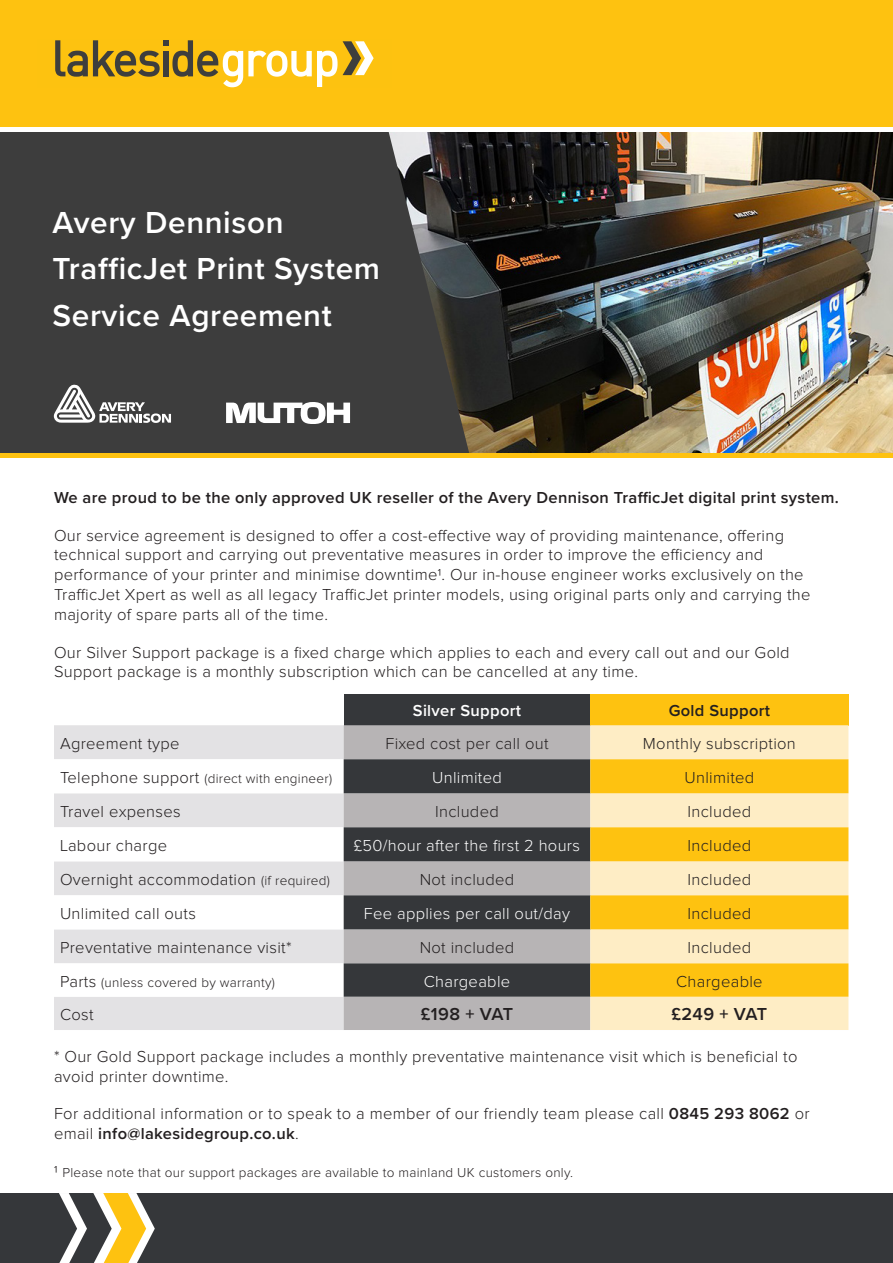
<style>
.page{position:relative;width:893px;height:1263px;background:#fff}
.page>*{position:absolute;margin:0;border:0;box-sizing:border-box;transform-origin:0 0}
.t1{font:600 31.5px "Proxima Nova";letter-spacing:.02em;color:#fff}
.t2{font:600 18px "Proxima Nova";letter-spacing:-.005em;color:#231f20}
.t3{font:300 16.5px/19.8px "Proxima Nova";letter-spacing:.02em;color:#231f20}
.t4{font:600 16.5px "Proxima Nova";letter-spacing:.02em;color:#231f20}
.t5{font:300 16.5px "Proxima Nova";letter-spacing:.02em;color:#fff}
.t6{font:600 16.5px "Proxima Nova";letter-spacing:.02em;color:#fff}
.t7{font:300 13.5px "Proxima Nova";letter-spacing:.02em;color:#231f20}
.s1{font-size:16.5px}
.s2{font-size:13.5px}
.s3{font-weight:600}
</style>
<div class="page">
<img style="left:469px;top:132px;width:424px;height:322px">
<svg style="left:0;top:132px;width:469px;height:322px;background:#3f3e3e"></svg>
<div style="left:0;top:0;width:893px;height:128px;background:#fec210"></div>
<svg style="left:55px;top:40px;width:319px;height:47px"></svg>
<hr style="left:0;top:454px;width:893px;height:4px;background:#fec210">
<svg style="left:54px;top:384px;width:117px;height:39px"></svg>
<svg style="left:226px;top:402px;width:124px;height:21px"></svg>
<div style="left:344px;top:694px;width:246px;height:31px;background:#35373a"></div>
<div style="left:590px;top:694px;width:258px;height:31px;background:#fec210"></div>
<div style="left:54px;top:725px;width:290px;height:305px;background:#e3e2e4"></div>
<div style="left:344px;top:725px;width:246px;height:305px;background:#b7b4b5"></div>
<div style="left:590px;top:725px;width:258px;height:305px;background:#feedc5"></div>
<svg style="left:54px;top:759px;width:290px;height:238px"></svg>
<svg style="left:344px;top:759px;width:246px;height:238px;background:#6d6d6f"></svg>
<svg style="left:590px;top:759px;width:258px;height:238px;background:#fdd45e"></svg>
<div style="left:0;top:1193px;width:893px;height:70px;background:#35373a"></div>
<svg style="left:59px;top:1193px;width:96px;height:70px"></svg>
<p class="t1" style="left:53px;top:199px;width:233px">Avery Dennison</p>
<p class="t1" style="left:53px;top:245px;width:329px">TrafficJet Print System</p>
<p class="t1" style="left:53px;top:292px;width:281px">Service Agreement</p>
<p class="t4" style="left:54px;top:485px;width:786px">We are proud to be the only approved UK reseller of the Avery Dennison TrafficJet digital print system.</p>
<p class="t3" style="left:54px;top:526px;width:758px">Our service agreement is designed to offer a cost-effective way of providing maintenance, offering technical support and carrying out preventative measures in order to improve the efficiency and performance of your printer and minimise downtime1. Our in-house engineer works exclusively on the TrafficJet Xpert as well as all legacy TrafficJet printer models, using original parts only and carrying the majority of spare parts all of the time.</p>
<p class="t3" style="left:54px;top:643px;width:737px">Our Silver Support package is a fixed charge which applies to each and every call out and our Gold<br>Support package is a monthly subscription which can be cancelled at any time.</p>
<p class="t6" style="left:413px;top:698px;width:110px">Silver Support</p>
<p class="t4" style="left:669px;top:698px;width:103px">Gold Support</p>
<p class="t3" style="left:60px;top:734px;width:121px">Agreement type</p>
<p class="t3" style="left:385px;top:734px;width:165px">Fixed cost per call out</p>
<p class="t3" style="left:643px;top:734px;width:154px">Monthly subscription</p>
<p class="t7" style="left:60px;top:772px;width:274px"><span class="s1">Telephone support</span> (direct with engineer)</p>
<p class="t5" style="left:432px;top:770px;width:71px">Unlimited</p>
<p class="t3" style="left:684px;top:768px;width:71px">Unlimited</p>
<p class="t3" style="left:60px;top:802px;width:122px">Travel expenses</p>
<p class="t3" style="left:435px;top:802px;width:65px">Included</p>
<p class="t3" style="left:688px;top:802px;width:65px">Included</p>
<p class="t3" style="left:60px;top:836px;width:109px">Labour charge</p>
<p class="t5" style="left:354px;top:838px;width:228px">£50/hour after the first 2 hours</p>
<p class="t3" style="left:688px;top:836px;width:65px">Included</p>
<p class="t3" style="left:60px;top:870px;width:271px">Overnight accommodation <span class="s2">(if required)</span></p>
<p class="t3" style="left:420px;top:870px;width:96px">Not included</p>
<p class="t3" style="left:688px;top:870px;width:65px">Included</p>
<p class="t3" style="left:60px;top:904px;width:137px">Unlimited call outs</p>
<p class="t5" style="left:364px;top:906px;width:208px">Fee applies per call out/day</p>
<p class="t3" style="left:688px;top:904px;width:65px">Included</p>
<p class="t3" style="left:60px;top:938px;width:233px">Preventative maintenance visit*</p>
<p class="t3" style="left:420px;top:938px;width:96px">Not included</p>
<p class="t3" style="left:688px;top:938px;width:65px">Included</p>
<p class="t7" style="left:60px;top:976px;width:216px"><span class="s1">Parts</span> (unless covered by warranty)</p>
<p class="t5" style="left:424px;top:973px;width:88px">Chargeable</p>
<p class="t3" style="left:676px;top:972px;width:88px">Chargeable</p>
<p class="t3" style="left:60px;top:1005px;width:35px">Cost</p>
<p class="t2" style="left:421px;top:1001px;width:94px">£198 + VAT</p>
<p class="t2" style="left:672px;top:1001px;width:97px">£249 + VAT</p>
<p class="t3" style="left:54px;top:1047px;width:745px">* Our Gold Support package includes a monthly preventative maintenance visit which is beneficial to avoid printer downtime.</p>
<p class="t3" style="left:54px;top:1105px;width:757px">For additional information or to speak to a member of our friendly team please call <span class="s3">0845 293 8062</span> or email <span class="s3">info@lakesidegroup.co.uk</span>.</p>
<p class="t7" style="left:54px;top:1166px;width:520px"><span class="s1">1</span> Please note that our support packages are available to mainland UK customers only.</p>
</div>
